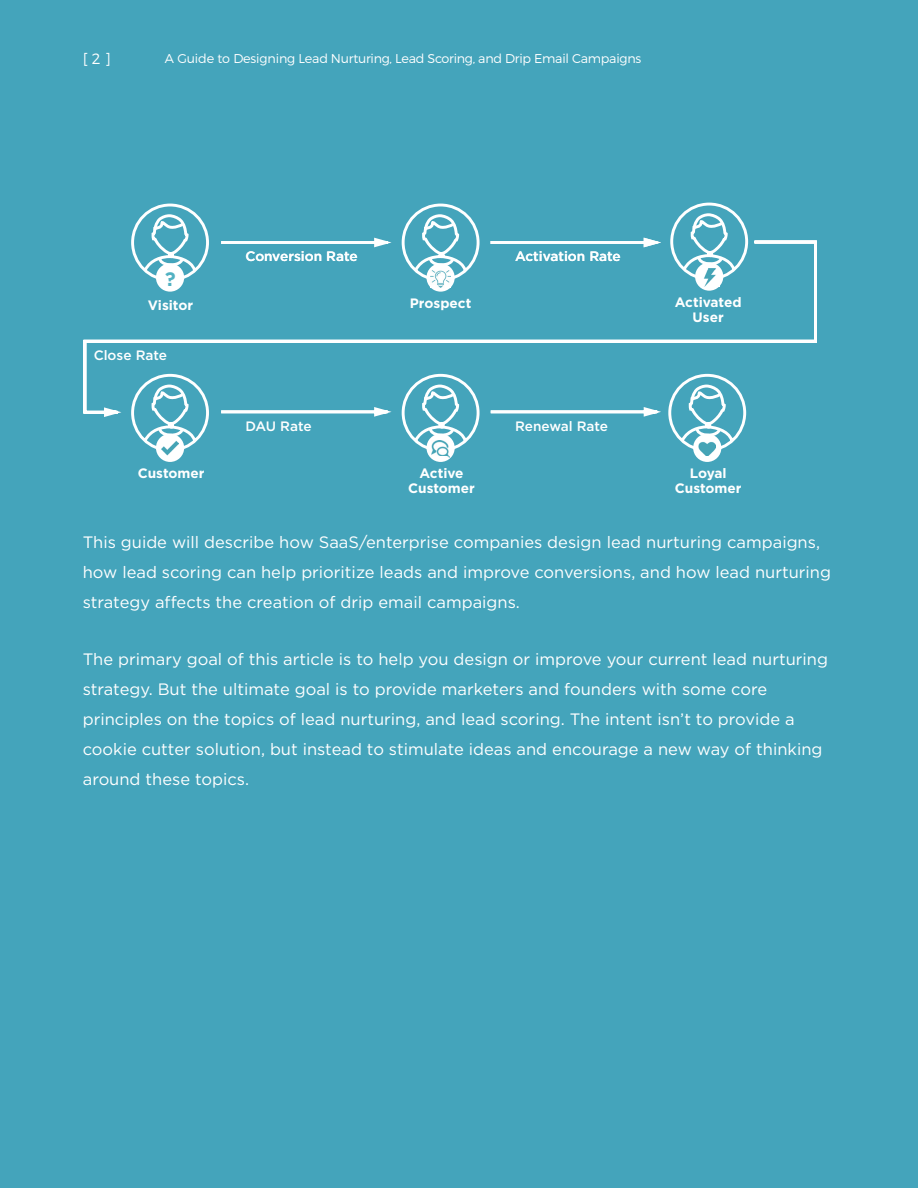
<style>
.page{position:relative;width:918px;height:1188px;background:#44a4bb}
.page>*{position:absolute;margin:0;border:0;box-sizing:border-box;transform-origin:0 0}
.t1{font:700 19.5px "Gotham HTF";color:#52b1c2}
.t2{font:16.5px/30px "Gotham HTF";color:#fff}
.t3{font:300 15px "Montserrat";color:#fff}
.t4{font:700 13.65px/14.5px "Gotham HTF";color:#fff;text-align:center}
.t5{font:500 13.65px "Gotham HTF";color:#fff}
.t6{font:300 12.75px "Montserrat";letter-spacing:-.02em;color:#fff}
</style>
<div class="page">
<svg style="left:83px;top:239px;width:734px;height:178px"></svg>
<svg style="left:130px;top:203px;width:80px;height:122px"></svg>
<div style="left:156px;top:263px;width:28px;height:29px;background:#fff;border-radius:14px"></div>
<svg style="left:669px;top:202px;width:81px;height:122px"></svg>
<img style="left:701px;top:270px;width:18px;height:17px">
<svg style="left:400px;top:203px;width:81px;height:122px"></svg>
<svg style="left:130px;top:372px;width:80px;height:90px"></svg>
<img style="left:162px;top:441px;width:16px;height:15px">
<svg style="left:667px;top:372px;width:81px;height:90px"></svg>
<svg style="left:400px;top:372px;width:81px;height:90px"></svg>
<svg style="left:489px;top:237px;width:170px;height:12px"></svg>
<p class="t3" style="left:83px;top:49px;width:30px">[ 2 ]</p>
<p class="t6" style="left:165px;top:50px;width:478px">A Guide to Designing Lead Nurturing, Lead Scoring, and Drip Email Campaigns</p>
<p class="t1" style="left:165px;top:268px;width:12px">?</p>
<p class="t4" style="left:148px;top:298px;width:47px">Visitor</p>
<p class="t5" style="left:94px;top:347px;width:75px">Close Rate</p>
<p class="t5" style="left:245px;top:249px;width:114px">Conversion Rate</p>
<p class="t5" style="left:515px;top:249px;width:107px">Activation Rate</p>
<p class="t4" style="left:410px;top:296px;width:63px">Prospect</p>
<p class="t4" style="left:675px;top:295px;width:68px">Activated<br>User</p>
<p class="t5" style="left:245px;top:418px;width:68px">DAU Rate</p>
<p class="t5" style="left:515px;top:418px;width:95px">Renewal Rate</p>
<p class="t4" style="left:138px;top:466px;width:68px">Customer</p>
<p class="t4" style="left:408px;top:466px;width:68px">Active<br>Customer</p>
<p class="t4" style="left:675px;top:466px;width:68px">Loyal<br>Customer</p>
<p class="t2" style="left:83px;top:527px;width:750px">This guide will describe how SaaS/enterprise companies design lead nurturing campaigns, how lead scoring can help prioritize leads and improve conversions, and how lead nurturing strategy affects the creation of drip email campaigns.</p>
<p class="t2" style="left:83px;top:644px;width:747px">The primary goal of this article is to help you design or improve your current lead nurturing strategy. But the ultimate goal is to provide marketers and founders with some core principles on the topics of lead nurturing, and lead scoring. The intent isn’t to provide a cookie cutter solution, but instead to stimulate ideas and encourage a new way of thinking around these topics.</p>
</div>
